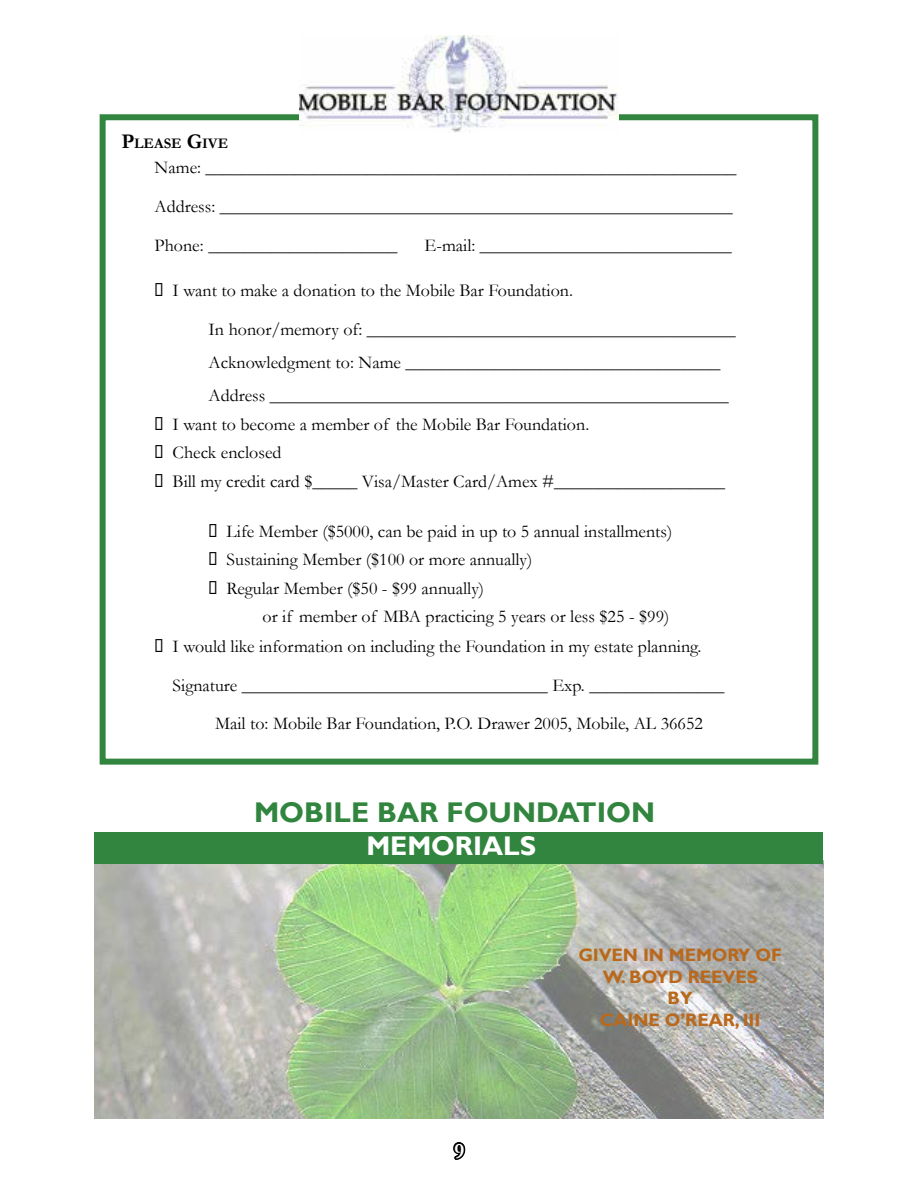
<style>
.page{position:relative;width:918px;height:1188px;background:#fff}
.page>*{position:absolute;margin:0;border:0;box-sizing:border-box;transform-origin:0 0}
.t1{font:700 28.5px "Gill Sans";color:#32853e}
.t2{font:700 27px "Gill Sans";color:#fff}
.t3{font:700 22.05px "Garamond";color:#fff;scale:.95 1}
.t4{font:18px/28.5px "Garamond";color:#000}
.t5{font:700 18px/21.6px "Gill Sans";letter-spacing:-.005em;color:#b9691d;text-align:center}
.t6{font:700 14.7px "Garamond";color:#000}
.s1{font-size:21px}
</style>
<div class="page">
<img style="left:94px;top:864px;width:730px;height:254px">
<div style="left:100px;top:114px;width:718px;height:651px;border:6px solid #32853e"></div>
<svg style="left:453px;top:1142px;width:13px;height:18px"></svg>
<img style="left:299px;top:35px;width:320px;height:98px">
<div style="left:94px;top:832px;width:730px;height:32px;background:#32853e"></div>
<p class="t6" style="left:121px;top:133px;width:108px"><span class="s1">P</span>LEASE <span class="s1">G</span>IVE</p>
<p class="t4" style="left:155px;top:148px;width:584px;line-height:39px">Name: ___________________________________________________________<br>Address: _________________________________________________________<br>Phone: _____________________</p>
<p class="t4" style="left:425px;top:231px;width:309px">E-mail: ____________________________</p>
<p class="t4" style="left:209px;top:271px;width:529px;line-height:39px;text-indent:-36px">I want to make a donation to the Mobile Bar Foundation.<br>In honor/memory of: _________________________________________</p>
<p class="t4" style="left:209px;top:346px;width:522px;line-height:33px">Acknowledgment to: Name ___________________________________<br>Address ___________________________________________________</p>
<p class="t4" style="left:173px;top:409px;width:554px">I want to become a member of the Mobile Bar Foundation.<br>Check enclosed<br>Bill my credit card $_____ Visa/Master Card/Amex #___________________</p>
<p class="t4" style="left:227px;top:517px;width:447px">Life Member ($5000, can be paid in up to 5 annual installments)<br>Sustaining Member ($100 or more annually)<br>Regular Member ($50 - $99 annually)</p>
<p class="t4" style="left:173px;top:601px;width:530px;line-height:30px;text-indent:90px">or if member of MBA practicing 5 years or less $25 - $99)<br>I would like information on including the Foundation in my estate planning.</p>
<p class="t4" style="left:215px;top:666px;width:511px;line-height:38.1px;text-indent:-42px">Signature __________________________________ Exp. _______________<br>Mail to: Mobile Bar Foundation, P.O. Drawer 2005, Mobile, AL 36652</p>
<h1 class="t1" style="left:254px;top:795px;width:403px">MOBILE BAR FOUNDATION</h1>
<h2 class="t2" style="left:366px;top:829px;width:171px">MEMORIALS</h2>
<p class="t5" style="left:578px;top:945px;width:205px">GIVEN IN MEMORY OF<br>W. BOYD REEVES<br>BY<br>CAINE O’REAR, III</p>
<p class="t3" style="left:454px;top:1136px;width:12px">9</p>
</div>
